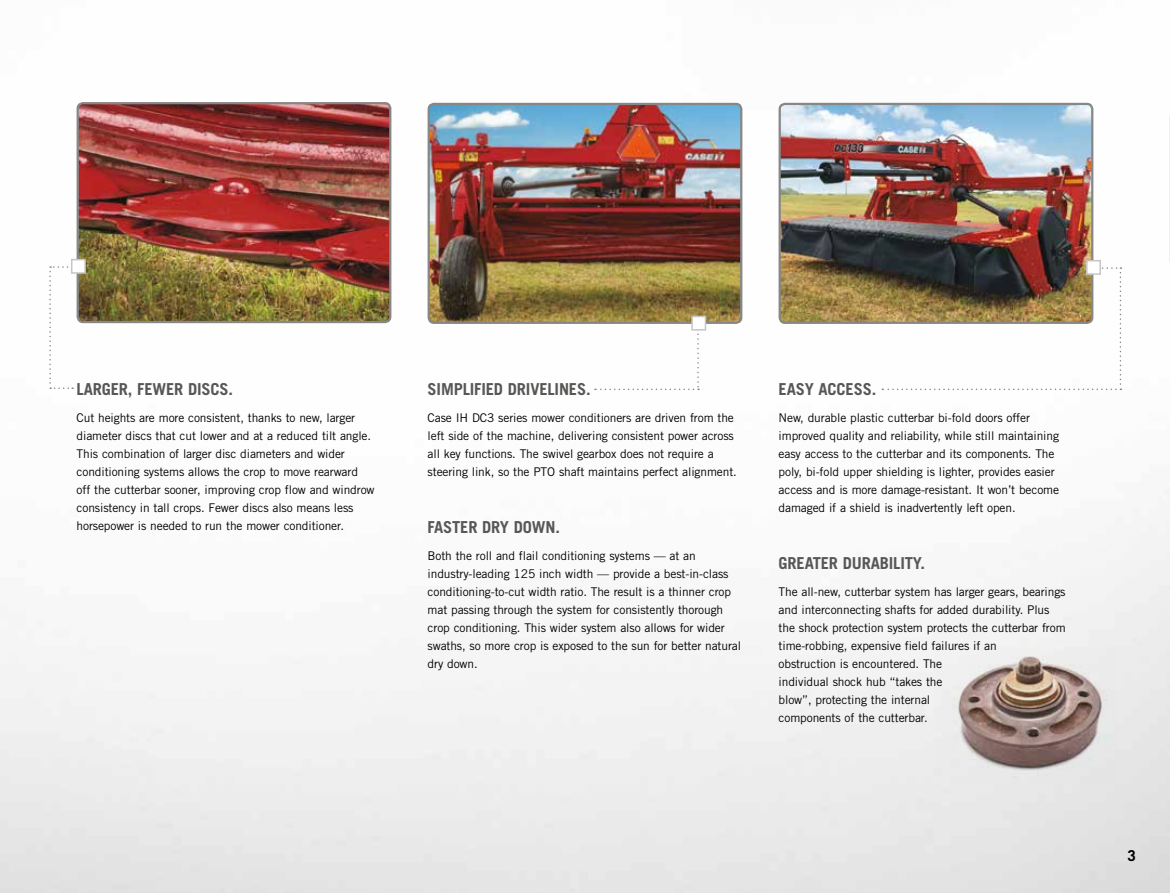
<style>
.page{position:relative;width:1170px;height:893px;background:#fff}
.page>*{position:absolute;margin:0;border:0;box-sizing:border-box;transform-origin:0 0}
.t1{font:700 16.5px "Trade Gothic LT Std";letter-spacing:-.01em;color:#575756}
.t2{font:700 15px "Trade Gothic LT Pro";color:#000}
.t3{font:12px/18px "Trade Gothic LT Std";letter-spacing:-.01em;color:#000}
</style>
<div class="page">
<img style="left:430px;top:104px;width:311px;height:219px">
<div style="left:427px;top:103px;width:315px;height:221px;border:2px solid #878787;border-radius:5px"></div>
<img style="left:781px;top:104px;width:311px;height:217px">
<div style="left:778px;top:103px;width:315px;height:221px;border:2px solid #878787;border-radius:5px"></div>
<img style="left:78px;top:103px;width:312px;height:219px">
<div style="left:77px;top:102px;width:314px;height:221px;border:2px solid #878787;border-radius:5px"></div>
<img style="left:935px;top:648px;width:181px;height:136px">
<svg style="left:49px;top:266px;width:29px;height:123px"></svg>
<div style="left:71px;top:259px;width:15px;height:15px;background:#fff;border:2px solid #c6c6c6"></div>
<svg style="left:882px;top:267px;width:239px;height:123px"></svg>
<div style="left:1085px;top:260px;width:15px;height:15px;background:#fff;border:2px solid #c6c6c6"></div>
<svg style="left:595px;top:319px;width:104px;height:71px"></svg>
<div style="left:691px;top:316px;width:15px;height:15px;background:#fff;border:2px solid #c6c6c6"></div>
<svg style="left:1169px;top:116px;width:1px;height:146px"></svg>
<h1 class="t1" style="left:77px;top:379px;width:158px">LARGER, FEWER DISCS.</h1>
<p class="t3" style="left:77px;top:408px;width:299px">Cut heights are more consistent, thanks to new, larger diameter discs that cut lower and at a reduced tilt angle.<br>This combination of larger disc diameters and wider conditioning systems allows the crop to move rearward off the cutterbar sooner, improving crop flow and windrow consistency in tall crops. Fewer discs also means less horsepower is needed to run the mower conditioner.</p>
<h1 class="t1" style="left:427px;top:379px;width:164px">SIMPLIFIED DRIVELINES.</h1>
<p class="t3" style="left:427px;top:408px;width:311px">Case IH DC3 series mower conditioners are driven from the left side of the machine, delivering consistent power across all key functions. The swivel gearbox does not require a steering link, so the PTO shaft maintains perfect alignment.</p>
<h1 class="t1" style="left:427px;top:517px;width:134px">FASTER DRY DOWN.</h1>
<p class="t3" style="left:427px;top:546px;width:315px">Both the roll and flail conditioning systems — at an industry-leading 125 inch width — provide a best-in-class conditioning-to-cut width ratio. The result is a thinner crop mat passing through the system for consistently thorough crop conditioning. This wider system also allows for wider swaths, so more crop is exposed to the sun for better natural dry down.</p>
<h1 class="t1" style="left:778px;top:379px;width:99px">EASY ACCESS.</h1>
<p class="t3" style="left:778px;top:408px;width:282px">New, durable plastic cutterbar bi-fold doors offer improved quality and reliability, while still maintaining easy access to the cutterbar and its components. The poly, bi-fold upper shielding is lighter, provides easier access and is more damage-resistant. It won’t become damaged if a shield is inadvertently left open.</p>
<h1 class="t1" style="left:778px;top:553px;width:148px">GREATER DURABILITY.</h1>
<p class="t3" style="left:778px;top:582px;width:288px">The all-new, cutterbar system has larger gears, bearings and interconnecting shafts for added durability. Plus the shock protection system protects the cutterbar from time-robbing, expensive field failures if an<br>obstruction is encountered. The<br>individual shock hub “takes the<br>blow”, protecting the internal<br>components of the cutterbar.</p>
<p class="t2" style="left:1127px;top:847px;width:10px">3</p>
</div>
